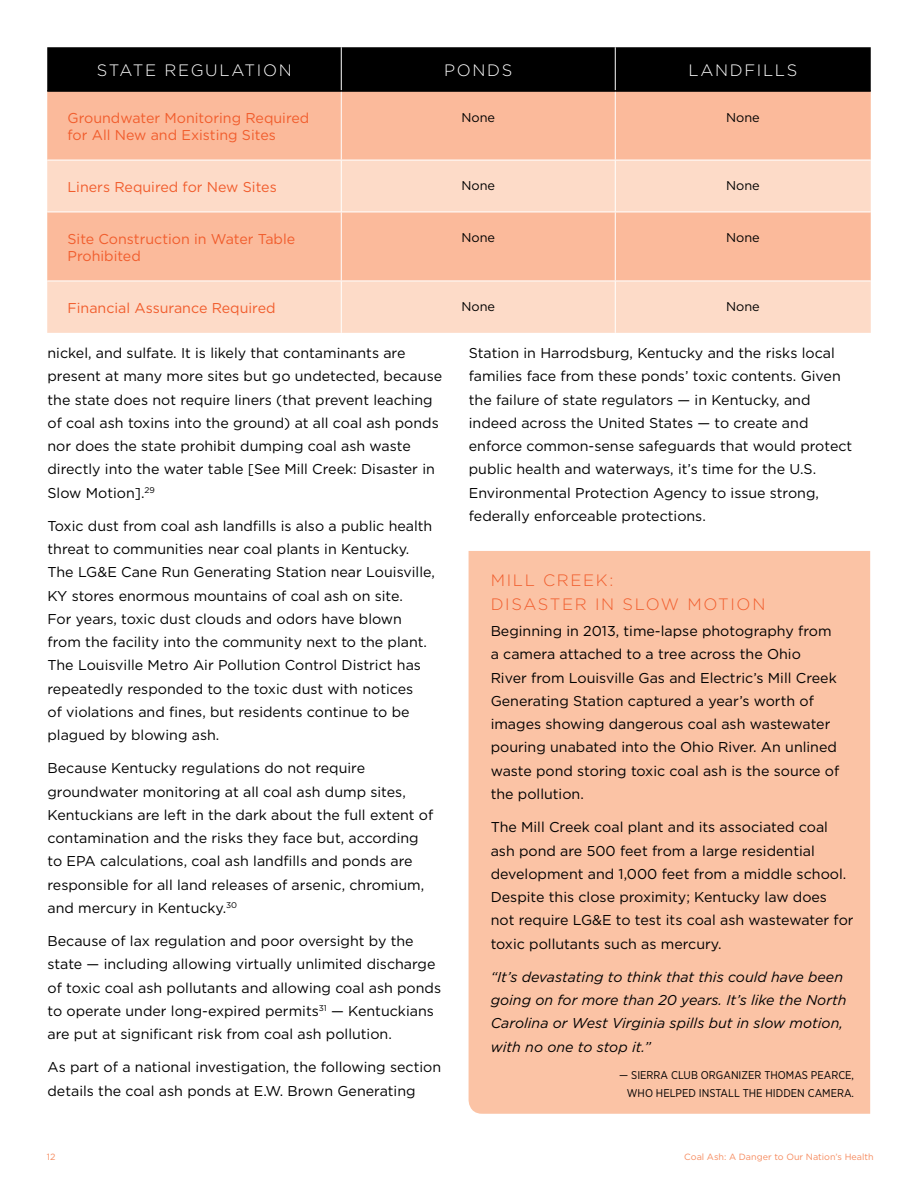
<style>
.page{position:relative;width:918px;height:1188px;background:#fff}
.page>*{position:absolute;margin:0;border:0;box-sizing:border-box;transform-origin:0 0}
.t1{font:300 16.5px "Gotham";letter-spacing:.1em;color:#f15d2d}
.t2{font:300 16.5px "Gotham";letter-spacing:.1em;color:#fff}
.t3{font:14.25px/23.2px "Gotham";color:#000}
.t4{font:italic 14.25px/23.2px "Gotham";color:#000}
.t5{font:14.25px/17.1px "Gotham";color:#f15d2d}
.t6{font:12.75px "Gotham";color:#000}
.t7{font:11.25px/18px "Gotham Narrow";color:#000;text-align:right}
.t8{font:9px "Gotham";color:#f68b5f}
</style>
<div class="page">
<div style="left:47px;top:47px;width:824px;height:43px;background:#000"></div>
<div style="left:47px;top:92px;width:824px;height:68px;background:#fbba9b"></div>
<svg style="left:47px;top:161px;width:824px;height:172px;background:#fcceb6"></svg>
<hr style="left:341px;top:47px;width:1px;height:43px;background:#fff">
<hr style="left:615px;top:47px;width:1px;height:43px;background:#fff">
<hr style="left:341px;top:92px;width:1px;height:68px;background:#fff">
<hr style="left:615px;top:92px;width:1px;height:68px;background:#fff">
<hr style="left:341px;top:160px;width:1px;height:52px;background:#fff">
<hr style="left:615px;top:160px;width:1px;height:52px;background:#fff">
<hr style="left:47px;top:212px;width:294px;height:1px;background:#fff">
<hr style="left:341px;top:212px;width:274px;height:1px;background:#fff">
<hr style="left:341px;top:212px;width:1px;height:69px;background:#fff">
<hr style="left:615px;top:212px;width:256px;height:1px;background:#fff">
<hr style="left:615px;top:212px;width:1px;height:69px;background:#fff">
<hr style="left:47px;top:281px;width:294px;height:1px;background:#fff">
<hr style="left:341px;top:281px;width:274px;height:1px;background:#fff">
<hr style="left:341px;top:281px;width:1px;height:52px;background:#fff">
<hr style="left:615px;top:281px;width:256px;height:1px;background:#fff">
<hr style="left:615px;top:281px;width:1px;height:52px;background:#fff">
<hr style="left:47px;top:90px;width:294px;height:2px;background:#000">
<hr style="left:341px;top:90px;width:274px;height:2px;background:#000">
<hr style="left:615px;top:90px;width:256px;height:2px;background:#000">
<div style="left:469px;top:551px;width:401px;height:563px;background:#fbc3a5"></div>
<p class="t2" style="left:97px;top:59px;width:25px">STATE</p>
<p class="t2" style="left:164px;top:59px;width:78px">REGULATI</p>
<p class="t2" style="left:263px;top:59px;width:27px">ON</p>
<p class="t2" style="left:444px;top:59px;width:69px">PONDS</p>
<p class="t2" style="left:689px;top:59px;width:14px">LAND</p>
<p class="t2" style="left:744px;top:59px;width:52px">FI LLS</p>
<p class="t5" style="left:68px;top:109px;width:243px">Groundwater Monitoring Required for All New and Existing Sites</p>
<p class="t6" style="left:461px;top:109px;width:35px">None</p>
<p class="t6" style="left:726px;top:109px;width:35px">None</p>
<p class="t5" style="left:68px;top:178px;width:211px">Liners Required for New Sites</p>
<p class="t6" style="left:461px;top:178px;width:35px">None</p>
<p class="t6" style="left:726px;top:178px;width:35px">None</p>
<p class="t5" style="left:68px;top:230px;width:229px">Site Construction in Water Table<br>Prohibited</p>
<p class="t6" style="left:461px;top:230px;width:35px">None</p>
<p class="t6" style="left:726px;top:230px;width:35px">None</p>
<p class="t5" style="left:68px;top:299px;width:210px">Financial Assurance Required</p>
<p class="t6" style="left:461px;top:299px;width:35px">None</p>
<p class="t6" style="left:726px;top:299px;width:35px">None</p>
<p class="t3" style="left:48px;top:341px;width:396px">nickel, and sulfate. It is likely that contaminants are present at many more sites but go undetected, because the state does not require liners (that prevent leaching of coal ash toxins into the ground) at all coal ash ponds nor does the state prohibit dumping coal ash waste directly into the water table [See Mill Creek: Disaster in Slow Motion].<sup>29</sup></p>
<p class="t3" style="left:48px;top:514px;width:389px">Toxic dust from coal ash landfills is also a public health threat to communities near coal plants in Kentucky.<br>The LG&amp;E Cane Run Generating Station near Louisville, KY stores enormous mountains of coal ash on site.<br>For years, toxic dust clouds and odors have blown from the facility into the community next to the plant.<br>The Louisville Metro Air Pollution Control District has repeatedly responded to the toxic dust with notices<br>of violations and fines, but residents continue to be plagued by blowing ash.</p>
<p class="t3" style="left:48px;top:756px;width:387px">Because Kentucky regulations do not require groundwater monitoring at all coal ash dump sites, Kentuckians are left in the dark about the full extent of contamination and the risks they face but, according to EPA calculations, coal ash landfills and ponds are responsible for all land releases of arsenic, chromium, and mercury in Kentucky.<sup>30</sup></p>
<p class="t3" style="left:48px;top:929px;width:395px">Because of lax regulation and poor oversight by the state — including allowing virtually unlimited discharge of toxic coal ash pollutants and allowing coal ash ponds to operate under long-expired permits<sup>31</sup> — Kentuckians are put at significant risk from coal ash pollution.</p>
<p class="t3" style="left:48px;top:1055px;width:395px">As part of a national investigation, the following section details the coal ash ponds at E.W. Brown Generating</p>
<p class="t3" style="left:469px;top:341px;width:385px">Station in Harrodsburg, Kentucky and the risks local families face from these ponds’ toxic contents. Given the failure of state regulators — in Kentucky, and indeed across the United States — to create and enforce common-sense safeguards that would protect public health and waterways, it’s time for the U.S.<br>Environmental Protection Agency to issue strong, federally enforceable protections.</p>
<p class="t1" style="left:491px;top:570px;width:80px">MILL CREEK</p>
<p class="t1" style="left:609px;top:570px;width:5px">:</p>
<p class="t1" style="left:491px;top:593px;width:27px">DISASTER</p>
<p class="t1" style="left:595px;top:593px;width:168px">IN SLOW MOTION</p>
<p class="t3" style="left:491px;top:619px;width:350px">Beginning in 2013, time-lapse photography from a camera attached to a tree across the Ohio River from Louisville Gas and Electric’s Mill Creek Generating Station captured a year’s worth of images showing dangerous coal ash wastewater pouring unabated into the Ohio River. An unlined waste pond storing toxic coal ash is the source of the pollution.</p>
<p class="t3" style="left:491px;top:815px;width:364px">The Mill Creek coal plant and its associated coal ash pond are 500 feet from a large residential development and 1,000 feet from a middle school.<br>Despite this close proximity; Kentucky law does not require LG&amp;E to test its coal ash wastewater for toxic pollutants such as mercury.</p>
<p class="t4" style="left:491px;top:965px;width:357px">“It’s devastating to think that this could have been going on for more than 20 years. It’s like the North Carolina or West Virginia spills but in slow motion, with no one to stop it.”</p>
<p class="t7" style="left:619px;top:1066px;width:236px">— SIERRA CLUB ORGANIZER THOMAS PEARCE,<br>WHO HELPED INSTALL THE HIDDEN CAMERA.</p>
<p class="t8" style="left:47px;top:1151px;width:10px">12</p>
<p class="t8" style="left:684px;top:1151px;width:191px">Coal Ash: A Danger to Our Nation’s Health</p>
</div>
